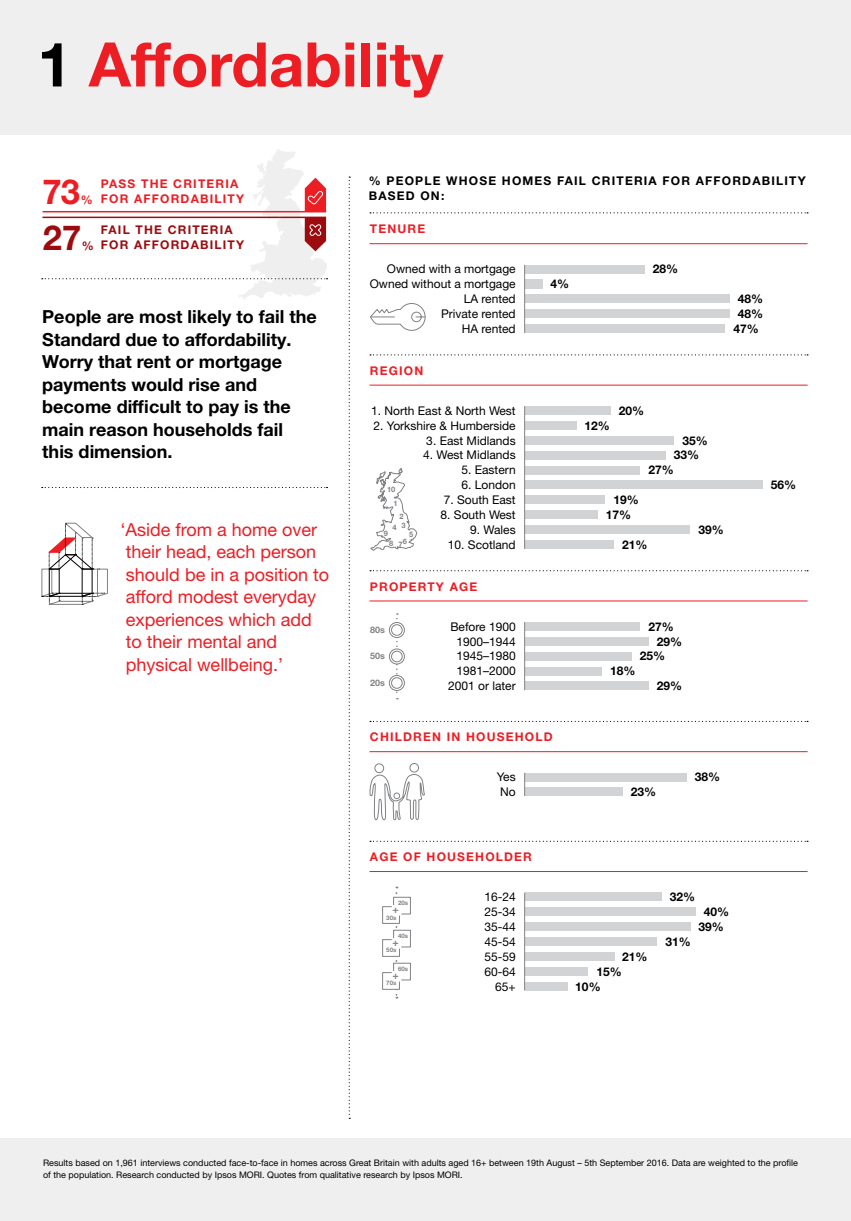
<style>
.page{position:relative;width:851px;height:1221px;background:#fff}
.page>*{position:absolute;margin:0;border:0;box-sizing:border-box;transform-origin:0 0}
.t1{font:700 61.5px "Helvetica Neue LT Pro";color:#ed1d24}
.t2{font:700 34.5px "Helvetica Neue LT Pro";color:#ed1d24}
.t3{font:700 34.5px "Helvetica Neue LT Pro";color:#9e0b0f}
.t4{font:700 18px/22.5px "Helvetica Neue LT Pro";color:#000}
.t5{font:18px/22.5px "Helvetica Neue LT Pro";color:#ed1d24}
.t6{font:12px/14.9px "Helvetica Neue LT Pro";color:#000;text-align:right}
.t7{font:700 12px/14.9px "Helvetica Neue LT Pro";letter-spacing:.1em;color:#000}
.t8{font:700 12px/15px "Helvetica Neue LT Pro";letter-spacing:.1em;color:#ed1d24}
.t9{font:700 12px/15px "Helvetica Neue LT Pro";letter-spacing:.1em;color:#9e0b0f}
.t10{font:700 10.5px "Helvetica Neue LT Pro";color:#808285}
.t11{font:9px/12px "Helvetica Neue LT Pro";color:#000}
.t12{font:700 9px "Helvetica Neue LT Pro";color:#808285}
.t13{font:700 7.5px/9.3px "Helvetica Neue LT Pro";color:#808285}
.t14{font:700 6.15px "Helvetica Neue LT Pro";color:#808285}
.s1{color:#000}
</style>
<div class="page">
<div style="left:0;top:0;width:850px;height:135px;background:#efeff0"></div>
<svg style="left:41px;top:523px;width:67px;height:82px"></svg>
<svg style="left:370px;top:354px;width:437px;height:1px"></svg>
<div style="left:525px;top:265px;width:119px;height:8px;background:#d1d3d4"></div>
<div style="left:525px;top:280px;width:17px;height:9px;background:#d1d3d4"></div>
<div style="left:525px;top:294px;width:204px;height:9px;background:#d1d3d4"></div>
<div style="left:525px;top:309px;width:204px;height:9px;background:#d1d3d4"></div>
<div style="left:525px;top:324px;width:199px;height:9px;background:#d1d3d4"></div>
<hr style="left:524px;top:265px;width:1px;height:68px;background:#808285">
<hr style="left:369px;top:243px;width:438px;height:1px;background:#ed1d24">
<svg style="left:370px;top:303px;width:56px;height:28px"></svg>
<div style="left:525px;top:622px;width:114px;height:8px;background:#d1d3d4"></div>
<div style="left:525px;top:637px;width:123px;height:8px;background:#d1d3d4"></div>
<div style="left:525px;top:652px;width:106px;height:8px;background:#d1d3d4"></div>
<div style="left:525px;top:666px;width:76px;height:9px;background:#d1d3d4"></div>
<div style="left:525px;top:681px;width:123px;height:9px;background:#d1d3d4"></div>
<hr style="left:524px;top:622px;width:1px;height:68px;background:#808285">
<hr style="left:369px;top:600px;width:438px;height:1px;background:#ed1d24">
<svg style="left:396px;top:613px;width:2px;height:86px"></svg>
<svg style="left:389px;top:649px;width:15px;height:15px"></svg>
<div style="left:389px;top:648px;width:15px;height:16px;border:1px solid #808285;border-radius:50%"></div>
<div style="left:391px;top:651px;width:11px;height:10px;background:#fff;border-radius:50%"></div>
<div style="left:391px;top:650px;width:11px;height:12px;border:1px solid #808285;border-radius:50%"></div>
<svg style="left:389px;top:622px;width:15px;height:15px"></svg>
<div style="left:389px;top:622px;width:15px;height:16px;border:1px solid #808285;border-radius:50%"></div>
<div style="left:391px;top:624px;width:11px;height:11px;background:#fff;border-radius:50%"></div>
<div style="left:391px;top:624px;width:11px;height:11px;border:1px solid #808285;border-radius:50%"></div>
<svg style="left:389px;top:675px;width:15px;height:15px"></svg>
<div style="left:389px;top:675px;width:15px;height:15px;border:1px solid #808285;border-radius:50%"></div>
<div style="left:391px;top:677px;width:11px;height:11px;background:#fff;border-radius:50%"></div>
<div style="left:391px;top:677px;width:11px;height:11px;border:1px solid #808285;border-radius:50%"></div>
<svg style="left:370px;top:212px;width:437px;height:1px"></svg>
<svg style="left:370px;top:570px;width:437px;height:1px"></svg>
<div style="left:525px;top:406px;width:85px;height:9px;background:#d1d3d4"></div>
<div style="left:525px;top:421px;width:51px;height:8px;background:#d1d3d4"></div>
<div style="left:525px;top:436px;width:148px;height:8px;background:#d1d3d4"></div>
<div style="left:525px;top:451px;width:140px;height:8px;background:#d1d3d4"></div>
<div style="left:525px;top:466px;width:114px;height:8px;background:#d1d3d4"></div>
<div style="left:524px;top:480px;width:238px;height:9px;background:#d1d3d4"></div>
<div style="left:524px;top:495px;width:81px;height:9px;background:#d1d3d4"></div>
<hr style="left:369px;top:385px;width:438px;height:1px;background:#ed1d24">
<div style="left:525px;top:510px;width:72px;height:9px;background:#d1d3d4"></div>
<div style="left:524px;top:525px;width:166px;height:9px;background:#d1d3d4"></div>
<div style="left:524px;top:540px;width:89px;height:8px;background:#d1d3d4"></div>
<hr style="left:524px;top:406px;width:1px;height:142px;background:#808285">
<svg style="left:370px;top:468px;width:47px;height:83px"></svg>
<div style="left:525px;top:981px;width:42px;height:9px;background:#d1d3d4"></div>
<div style="left:525px;top:892px;width:136px;height:9px;background:#d1d3d4"></div>
<div style="left:525px;top:907px;width:170px;height:9px;background:#d1d3d4"></div>
<div style="left:525px;top:922px;width:165px;height:8px;background:#d1d3d4"></div>
<div style="left:525px;top:937px;width:131px;height:8px;background:#d1d3d4"></div>
<div style="left:525px;top:952px;width:89px;height:8px;background:#d1d3d4"></div>
<div style="left:524px;top:967px;width:64px;height:8px;background:#d1d3d4"></div>
<hr style="left:524px;top:892px;width:1px;height:98px;background:#808285">
<hr style="left:369px;top:871px;width:438px;height:1px;background:#ed1d24">
<svg style="left:369px;top:720px;width:438px;height:122px"></svg>
<svg style="left:382px;top:886px;width:29px;height:112px"></svg>
<svg style="left:42px;top:149px;width:285px;height:150px"></svg>
<svg style="left:42px;top:487px;width:285px;height:1px"></svg>
<div style="left:0;top:1137px;width:850px;height:83px;background:#efeff0"></div>
<svg style="left:348px;top:176px;width:2px;height:942px"></svg>
<h1 class="t1" style="left:37px;top:26px;width:407px"><span class="s1">1</span> Affordability</h1>
<h2 class="t2" style="left:43px;top:170px;width:39px">73</h2>
<p class="t8" style="left:81px;top:192px;width:13px">%</p>
<h2 class="t3" style="left:43px;top:216px;width:40px">27</h2>
<p class="t9" style="left:82px;top:237px;width:13px">%</p>
<p class="t8" style="left:101px;top:176px;width:145px">PASS THE CRITERIA<br>FOR AFFORDABILITY</p>
<p class="t9" style="left:101px;top:221px;width:145px">FAIL THE CRITERIA<br>FOR AFFORDABILITY</p>
<h3 class="t4" style="left:42px;top:305px;width:276px">People are most likely to fail the<br>Standard due to affordability.<br>Worry that rent or mortgage payments would rise and become difficult to pay is the main reason households fail this dimension.</h3>
<h3 class="t5" style="left:126px;top:517px;width:205px;text-indent:-6px">‘Aside from a home over their head, each person should be in a position to afford modest everyday experiences which add to their mental and physical wellbeing.’</h3>
<p class="t7" style="left:368px;top:173px;width:438px">% PEOPLE WHOSE HOMES FAIL CRITERIA FOR AFFORDABILITY<br>BASED ON:</p>
<p class="t8" style="left:370px;top:221px;width:57px">TENURE</p>
<p class="t6" style="left:370px;top:261px;width:147px">Owned with a mortgage<br>Owned without a mortgage<br>LA rented<br>Private rented<br>HA rented</p>
<p class="t7" style="left:652px;top:261px;width:27px">28%</p>
<p class="t7" style="left:550px;top:276px;width:20px">4%</p>
<p class="t7" style="left:733px;top:291px;width:31px;text-align:center">48%<br>48%<br>47%</p>
<p class="t8" style="left:370px;top:362px;width:55px">REGION</p>
<p class="t6" style="left:371px;top:403px;width:146px">1. North East &amp; North West</p>
<p class="t6" style="left:373px;top:417px;width:144px">2. Yorkshire &amp; Humberside</p>
<p class="t6" style="left:426px;top:432px;width:91px">3. East Midlands</p>
<p class="t6" style="left:423px;top:447px;width:94px">4. West Midlands</p>
<p class="t6" style="left:461px;top:462px;width:56px">5. Eastern</p>
<p class="t6" style="left:461px;top:477px;width:56px">6. London</p>
<p class="t6" style="left:443px;top:492px;width:74px">7. South East</p>
<p class="t6" style="left:440px;top:507px;width:77px">8. South West</p>
<p class="t6" style="left:470px;top:522px;width:47px">9. Wales</p>
<p class="t6" style="left:448px;top:536px;width:69px">10. Scotland</p>
<p class="t13" style="left:387px;top:484px;width:10px">10</p>
<p class="t13" style="left:393px;top:498px;width:6px">1</p>
<p class="t13" style="left:399px;top:511px;width:8px">2<br>3</p>
<p class="t13" style="left:392px;top:523px;width:6px">4</p>
<p class="t13" style="left:384px;top:528px;width:6px">9</p>
<p class="t13" style="left:409px;top:529px;width:6px">5</p>
<p class="t13" style="left:403px;top:536px;width:6px">6</p>
<p class="t13" style="left:389px;top:539px;width:15px">8 7</p>
<p class="t8" style="left:370px;top:578px;width:109px">PROPERTY AGE</p>
<p class="t7" style="left:584px;top:417px;width:27px">12%</p>
<p class="t7" style="left:618px;top:402px;width:27px">20%</p>
<p class="t7" style="left:682px;top:432px;width:27px">35%</p>
<p class="t7" style="left:673px;top:447px;width:27px">33%</p>
<p class="t7" style="left:648px;top:462px;width:27px">27%</p>
<p class="t7" style="left:605px;top:492px;width:35px;text-indent:8px">19%<br>17%</p>
<p class="t7" style="left:622px;top:536px;width:27px">21%</p>
<p class="t7" style="left:698px;top:522px;width:27px">39%</p>
<p class="t12" style="left:370px;top:623px;width:16px">80s</p>
<p class="t12" style="left:370px;top:650px;width:16px">50s</p>
<p class="t12" style="left:370px;top:676px;width:16px">20s</p>
<p class="t6" style="left:448px;top:618px;width:69px">Before 1900<br>1900–1944<br>1945–1980<br>1981–2000<br>2001 or later</p>
<p class="t7" style="left:648px;top:618px;width:27px">27%</p>
<p class="t7" style="left:656px;top:633px;width:27px">29%</p>
<p class="t7" style="left:639px;top:648px;width:27px">25%</p>
<p class="t7" style="left:610px;top:663px;width:27px">18%</p>
<p class="t7" style="left:656px;top:678px;width:27px">29%</p>
<p class="t7" style="left:770px;top:477px;width:27px">56%</p>
<p class="t8" style="left:370px;top:729px;width:184px">CHILDREN IN HOUSEHOLD</p>
<p class="t6" style="left:496px;top:769px;width:20px;text-align:left">Yes<br>No</p>
<p class="t7" style="left:694px;top:769px;width:27px">38%</p>
<p class="t7" style="left:630px;top:784px;width:27px">23%</p>
<p class="t8" style="left:370px;top:848px;width:163px">AGE OF HOUSEHOLDER</p>
<p class="t14" style="left:398px;top:898px;width:12px">20s</p>
<p class="t10" style="left:392px;top:935px;width:8px">+</p>
<p class="t14" style="left:386px;top:946px;width:12px">50s</p>
<p class="t10" style="left:392px;top:902px;width:8px">+</p>
<p class="t14" style="left:386px;top:913px;width:12px">30s</p>
<p class="t14" style="left:398px;top:931px;width:12px">40s</p>
<p class="t10" style="left:392px;top:968px;width:8px">+</p>
<p class="t14" style="left:386px;top:979px;width:12px">70s</p>
<p class="t14" style="left:398px;top:964px;width:12px">60s</p>
<p class="t6" style="left:484px;top:889px;width:33px">16-24<br>25-34<br>35-44<br>45-54<br>55-59<br>60-64<br>65+</p>
<p class="t7" style="left:669px;top:889px;width:27px">32%</p>
<p class="t7" style="left:698px;top:904px;width:32px;text-align:center">40%<br>39%</p>
<p class="t7" style="left:665px;top:933px;width:27px">31%</p>
<p class="t7" style="left:622px;top:948px;width:27px">21%</p>
<p class="t7" style="left:575px;top:963px;width:48px;text-indent:21px">15%<br>10%</p>
<p class="t11" style="left:43px;top:1156px;width:756px">Results based on 1,961 interviews conducted face-to-face in homes across Great Britain with adults aged 16+ between 19th August – 5th September 2016. Data are weighted to the profile of the population. Research conducted by Ipsos MORI. Quotes from qualitative research by Ipsos MORI.</p>
</div>
